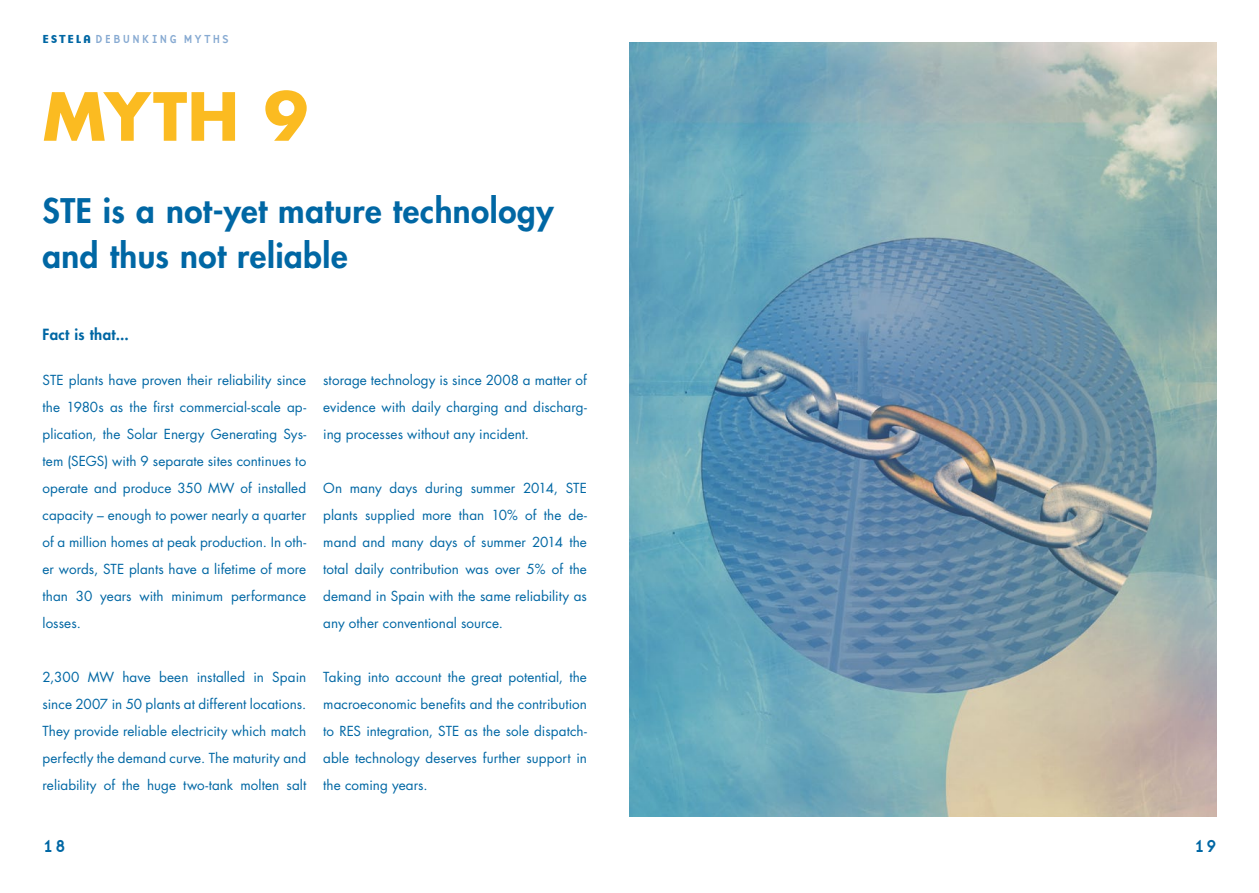
<style>
.page{position:relative;width:1259px;height:893px;background:#fff}
.page>*{position:absolute;margin:0;border:0;box-sizing:border-box;transform-origin:0 0}
.t1{font:700 64.5px "Futura CE";color:#fbbb21}
.t2{font:800 33px/45px "Futura";letter-spacing:.015em;color:#0067a4}
.t3{font:18px "Base Nine";color:#0067a4}
.t4{font:800 15px "Futura";letter-spacing:.025em;color:#0067a4}
.t5{font:13.5px/27px "Futura LT";letter-spacing:.005em;color:#0067a4;text-align:justify}
.t6{font:12px "Base Nine";letter-spacing:.135em;color:#87aad2}
.s1{font-family:"Base Nine B";color:#0067a4}
</style>
<div class="page">
<img style="left:629px;top:43px;width:587px;height:773px">
<p class="t6" style="left:43px;top:30px;width:188px"><span class="s1">ESTELA</span> DEBUNKING MYTHS</p>
<h1 class="t1" style="left:43px;top:69px;width:267px">MYTH 9</h1>
<h2 class="t2" style="left:43px;top:187px;width:513px">STE is a not-yet mature technology and thus not reliable</h2>
<p class="t4" style="left:43px;top:324px;width:88px">Fact is that...</p>
<p class="t5" style="left:43px;top:366px;width:265px">STE plants have proven their reliability since the 1980s as the first commercial-scale ap&shy;plication, the Solar Energy Generating Sys&shy;tem (SEGS) with 9 separate sites continues to operate and produce 350 MW of installed capacity – enough to power nearly a quarter of a million homes at peak production. In oth&shy;er words, STE plants have a lifetime of more than 30 years with minimum performance losses.</p>
<p class="t5" style="left:43px;top:663px;width:265px">2,300 MW have been installed in Spain since 2007 in 50 plants at different locations.<br>They provide reliable electricity which match perfectly the demand curve. The maturity and reliability of the huge two-tank molten salt</p>
<p class="t5" style="left:323px;top:366px;width:265px">storage technology is since 2008 a matter of evidence with daily charging and discharg&shy;ing processes without any incident.</p>
<p class="t5" style="left:323px;top:474px;width:265px">On many days during summer 2014, STE plants supplied more than 10% of the de&shy;mand and many days of summer 2014 the total daily contribution was over 5% of the demand in Spain with the same reliability as any other conventional source.</p>
<p class="t5" style="left:323px;top:663px;width:265px">Taking into account the great potential, the macroeconomic benefits and the contribution to RES integration, STE as the sole dispatch&shy;able technology deserves further support in the coming years.</p>
<h3 class="t3" style="left:43px;top:832px;width:26px">18</h3>
<h3 class="t3" style="left:1193px;top:832px;width:25px">19</h3>
</div>
